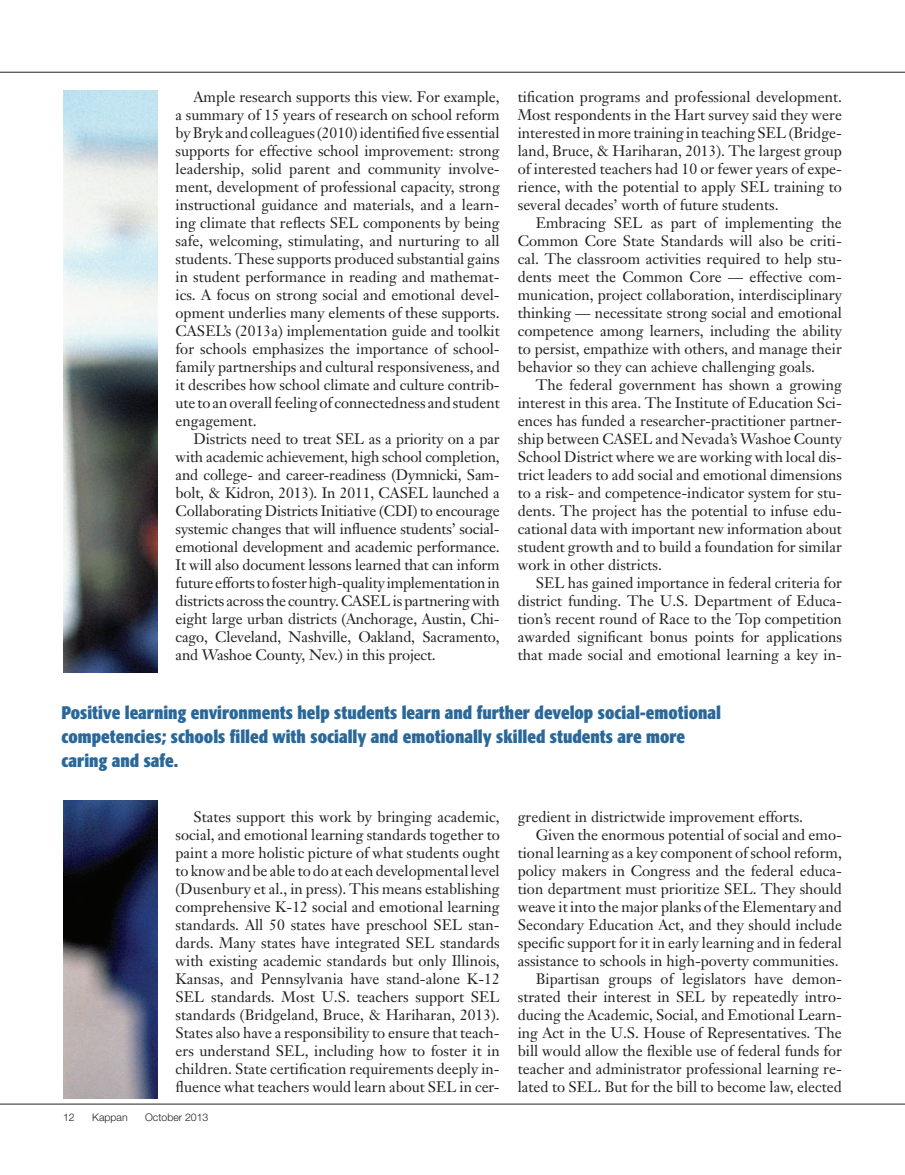
<style>
.page{position:relative;width:905px;height:1175px;background:#fff}
.page>*{position:absolute;margin:0;border:0;box-sizing:border-box;transform-origin:0 0}
.t1{font:700 condensed 18px/24px "Formata";color:#29689a}
.t2{font:15px/18px "Janson Text";color:#231f20;text-align:justify}
.t3{font:300 10.5px "Helvetica Neue";color:#231f20}
</style>
<div class="page">
<hr style="left:0;top:72px;width:904px;height:1px;background:#231f20">
<hr style="left:0;top:1103px;width:904px;height:1px;background:#231f20">
<img style="left:63px;top:90px;width:95px;height:1008px">
<div style="left:62px;top:673px;width:778px;height:126px;background:#fff"></div>
<p class="t2" style="left:176px;top:87px;width:326px;text-indent:18px">Ample research supports this view. For example, a summary of 15 years of research on school reform by Bryk and colleagues (2010) identified five essential supports for effective school improvement: strong leadership, solid parent and community involve&shy;ment, development of professional capacity, strong instructional guidance and materials, and a learn&shy;ing climate that reflects SEL components by being safe, welcoming, stimulating, and nurturing to all students. These supports produced substantial gains in student performance in reading and mathemat&shy;ics. A focus on strong social and emotional devel&shy;opment underlies many elements of these supports.<br>CASEL’s (2013a) implementation guide and toolkit for schools emphasizes the importance of school&shy;family partnerships and cultural responsiveness, and it describes how school climate and culture contrib&shy;ute to an overall feeling of connectedness and student engagement.</p>
<p class="t2" style="left:176px;top:429px;width:326px;text-indent:18px">Districts need to treat SEL as a priority on a par with academic achievement, high school completion, and college- and career-readiness (Dymnicki, Sam&shy;bolt, &amp; Kidron, 2013). In 2011, CASEL launched a Collaborating Districts Initiative (CDI) to encourage systemic changes that will influence students’ social&shy;emotional development and academic performance.<br>It will also document lessons learned that can inform future efforts to foster high-quality implementation in districts across the country. CASEL is partnering with eight large urban districts (Anchorage, Austin, Chi&shy;cago, Cleveland, Nashville, Oakland, Sacramento, and Washoe County, Nev.) in this project.</p>
<p class="t2" style="left:518px;top:87px;width:326px">tification programs and professional development.<br>Most respondents in the Hart survey said they were interested in more training in teaching SEL (Bridge&shy;land, Bruce, &amp; Hariharan, 2013). The largest group of interested teachers had 10 or fewer years of expe&shy;rience, with the potential to apply SEL training to several decades’ worth of future students.</p>
<p class="t2" style="left:518px;top:213px;width:326px;text-indent:18px">Embracing SEL as part of implementing the Common Core State Standards will also be criti&shy;cal. The classroom activities required to help stu&shy;dents meet the Common Core — effective com&shy;munication, project collaboration, interdisciplinary thinking — necessitate strong social and emotional competence among learners, including the ability to persist, empathize with others, and manage their behavior so they can achieve challenging goals.</p>
<p class="t2" style="left:518px;top:375px;width:326px;text-indent:18px">The federal government has shown a growing interest in this area. The Institute of Education Sci&shy;ences has funded a researcher-practitioner partner&shy;ship between CASEL and Nevada’s Washoe County School District where we are working with local dis&shy;trict leaders to add social and emotional dimensions to a risk- and competence-indicator system for stu&shy;dents. The project has the potential to infuse edu&shy;cational data with important new information about student growth and to build a foundation for similar work in other districts.</p>
<p class="t2" style="left:518px;top:573px;width:326px;text-indent:18px">SEL has gained importance in federal criteria for district funding. The U.S. Department of Educa&shy;tion’s recent round of Race to the Top competition awarded significant bonus points for applications that made social and emotional learning a key in-</p>
<p class="t1" style="left:62px;top:700px;width:661px">Positive learning environments help students learn and further develop social-emotional competencies; schools filled with socially and emotionally skilled students are more caring and safe.</p>
<p class="t2" style="left:176px;top:807px;width:326px;text-indent:18px">States support this work by bringing academic, social, and emotional learning standards together to paint a more holistic picture of what students ought to know and be able to do at each developmental level (Dusenbury et al., in press). This means establishing comprehensive K-12 social and emotional learning standards. All 50 states have preschool SEL stan&shy;dards. Many states have integrated SEL standards with existing academic standards but only Illinois, Kansas, and Pennsylvania have stand-alone K-12<br>SEL standards. Most U.S. teachers support SEL standards (Bridgeland, Bruce, &amp; Hariharan, 2013).<br>States also have a responsibility to ensure that teach&shy;ers understand SEL, including how to foster it in children. State certification requirements deeply in&shy;fluence what teachers would learn about SEL in cer-</p>
<p class="t3" style="left:63px;top:1111px;width:13px">12</p>
<p class="t3" style="left:92px;top:1111px;width:37px">Kappan</p>
<p class="t3" style="left:145px;top:1111px;width:65px">October 2013</p>
<p class="t2" style="left:518px;top:807px;width:287px">gredient in districtwide improvement efforts.</p>
<p class="t2" style="left:536px;top:825px;width:308px">Given the enormous potential of social and emo-</p>
<p class="t2" style="left:518px;top:843px;width:325px">tional learning as a key component of school reform,</p>
<p class="t2" style="left:518px;top:861px;width:326px">policy makers in Congress and the federal educa-</p>
<p class="t2" style="left:518px;top:879px;width:325px">tion department must prioritize SEL. They should</p>
<p class="t2" style="left:518px;top:897px;width:326px">weave it into the major planks of the Elementary and</p>
<p class="t2" style="left:518px;top:915px;width:325px">Secondary Education Act, and they should include</p>
<p class="t2" style="left:518px;top:933px;width:325px">specific support for it in early learning and in federal</p>
<p class="t2" style="left:518px;top:951px;width:322px">assistance to schools in high-poverty communities.</p>
<p class="t2" style="left:536px;top:969px;width:307px">Bipartisan groups of legislators have demon-</p>
<p class="t2" style="left:518px;top:987px;width:325px">strated their interest in SEL by repeatedly intro-</p>
<p class="t2" style="left:518px;top:1005px;width:325px">ducing the Academic, Social, and Emotional Learn-</p>
<p class="t2" style="left:518px;top:1023px;width:325px">ing Act in the U.S. House of Representatives. The</p>
<p class="t2" style="left:518px;top:1041px;width:326px">bill would allow the flexible use of federal funds for</p>
<p class="t2" style="left:518px;top:1059px;width:325px">teacher and administrator professional learning re-</p>
<p class="t2" style="left:518px;top:1077px;width:325px">lated to SEL. But for the bill to become law, elected</p>
</div>
